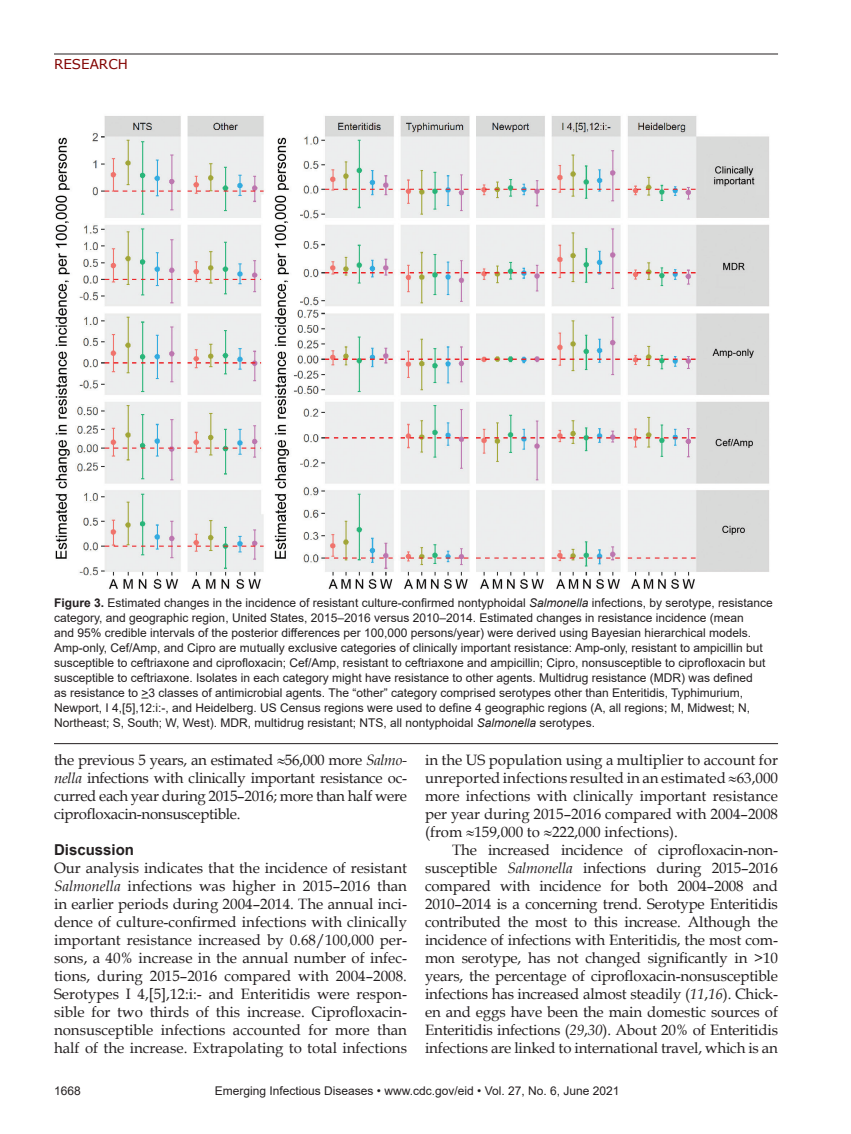
<style>
.page{position:relative;width:851px;height:1134px;background:#fff}
.page>*{position:absolute;margin:0;border:0;box-sizing:border-box;transform-origin:0 0}
.t1{font:15px/18px "Book Antiqua";letter-spacing:-.005em;color:#231f20;text-align:justify}
.t2{font:700 15px "Arial";color:#231f20}
.t3{font:13.5px "Verdana";color:#820301}
.t4{font:12px/15px "Arial";color:#231f20}
.s1{font-weight:700}
.s2{font-style:italic}
</style>
<div class="page">
<hr style="left:54px;top:54px;width:724px;height:1px;background:#231f20">
<img style="left:55px;top:116px;width:714px;height:473px">
<hr style="left:54px;top:743px;width:724px;height:1px;background:#231f20">
<p class="t3" style="left:54px;top:55px;width:75px">RESEARCH</p>
<p class="t4" style="left:54px;top:595px;width:720px"><span class="s1">Figure 3.</span> Estimated changes in the incidence of resistant culture-confirmed nontyphoidal <span class="s2">Salmonella</span> infections, by serotype, resistance category, and geographic region, United States, 2015–2016 versus 2010–2014. Estimated changes in resistance incidence (mean<br>and 95% credible intervals of the posterior differences per 100,000 persons/year) were derived using Bayesian hierarchical models.<br>Amp-only, Cef/Amp, and Cipro are mutually exclusive categories of clinically important resistance: Amp-only, resistant to ampicillin but susceptible to ceftriaxone and ciprofloxacin; Cef/Amp, resistant to ceftriaxone and ampicillin; Cipro, nonsusceptible to ciprofloxacin but susceptible to ceftriaxone. Isolates in each category might have resistance to other agents. Multidrug resistance (MDR) was defined<br>as resistance to &gt;3 classes of antimicrobial agents. The “other” category comprised serotypes other than Enteritidis, Typhimurium, Newport, I 4,[5],12:i:-, and Heidelberg. US Census regions were used to define 4 geographic regions (A, all regions; M, Midwest; N, Northeast; S, South; W, West). MDR, multidrug resistant; NTS, all nontyphoidal <span class="s2">Salmonella</span> serotypes.</p>
<p class="t1" style="left:54px;top:750px;width:354px">the previous 5 years, an estimated ≈56,000 more <span class="s2">Salmo&shy;nella</span> infections with clinically important resistance oc&shy;curred each year during 2015–2016; more than half were ciprofloxacin-nonsusceptible.</p>
<p class="t2" style="left:54px;top:839px;width:82px">Discussion</p>
<p class="t1" style="left:54px;top:858px;width:354px">Our analysis indicates that the incidence of resistant <span class="s2">Salmonella</span> infections was higher in 2015–2016 than in earlier periods during 2004–2014. The annual inci&shy;dence of culture-confirmed infections with clinically important resistance increased by 0.68/100,000 per&shy;sons, a 40% increase in the annual number of infec&shy;tions, during 2015–2016 compared with 2004–2008.<br>Serotypes I 4,[5],12:i:- and Enteritidis were respon&shy;sible for two thirds of this increase. Ciprofloxacin&shy;nonsusceptible infections accounted for more than half of the increase. Extrapolating to total infections</p>
<p class="t1" style="left:425px;top:750px;width:354px">in the US population using a multiplier to account for unreported infections resulted in an estimated ≈63,000 more infections with clinically important resistance per year during 2015–2016 compared with 2004–2008 (from ≈159,000 to ≈222,000 infections).</p>
<p class="t1" style="left:425px;top:840px;width:354px;text-indent:27px">The increased incidence of ciprofloxacin-non&shy;susceptible <span class="s2">Salmonella</span> infections during 2015–2016 compared with incidence for both 2004–2008 and 2010–2014 is a concerning trend. Serotype Enteritidis contributed the most to this increase. Although the incidence of infections with Enteritidis, the most com&shy;mon serotype, has not changed significantly in &gt;10 years, the percentage of ciprofloxacin-nonsusceptible infections has increased almost steadily (<span class="s2">11</span>,<span class="s2">16</span>). Chick&shy;en and eggs have been the main domestic sources of Enteritidis infections (<span class="s2">29</span>,<span class="s2">30</span>). About 20% of Enteritidis infections are linked to international travel, which is an</p>
<p class="t4" style="left:54px;top:1084px;width:28px">1668</p>
<p class="t4" style="left:215px;top:1084px;width:406px">Emerging Infectious Diseases • www.cdc.gov/eid • Vol. 27, No. 6, June 2021</p>
</div>
